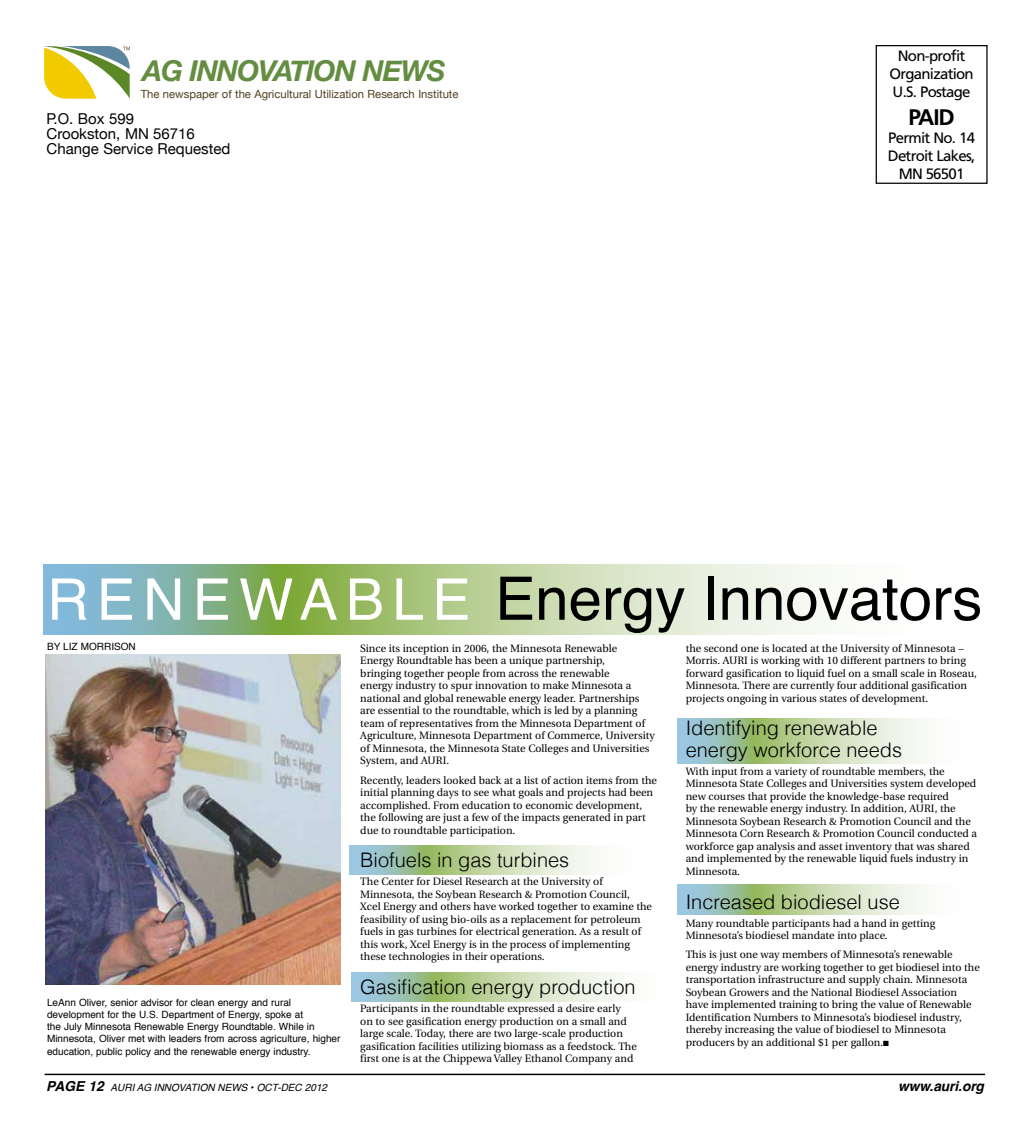
<style>
.page{position:relative;width:1030px;height:1137px;background:#fff}
.page>*{position:absolute;margin:0;border:0;box-sizing:border-box;transform-origin:0 0}
.t1{font:60px "Helvetica";color:#000}
.t2{font:57.5px "Helvetica";letter-spacing:.14em;color:#fff}
.t3{font:italic 700 28.75px "Helvetica Neue";letter-spacing:-.04em;color:#648d41}
.t4{font:700 22.5px "Frutiger";color:#000}
.t5{font:300 20px/21.2px "Helvetica";color:#000}
.t6{font:15px/18.1px "Frutiger";letter-spacing:-.05em;color:#000;text-align:center}
.t7{font:15px/15px "Helvetica Neue";color:#000}
.t8{font:italic 700 13.75px "Helvetica";letter-spacing:-.005em;color:#000}
.t9{font:11.25px "Helvetica Neue";color:#534021}
.t10{font:10.62px/12.5px "Utopia";color:#000}
.t11{font:10px/12px "Helvetica";color:#000}
.t12{font:italic 10px "Helvetica";color:#000}
.s1{font-size:57.5px;color:#fff}
.s2{font-weight:700;font-size:13.75px}
</style>
<div class="page">
<svg style="left:43px;top:564px;width:784px;height:70px;background:#b0cca7"></svg>
<svg style="left:349px;top:845px;width:248px;height:29px;background:#bed5b7"></svg>
<svg style="left:351px;top:972px;width:270px;height:28px;background:#bed5b7"></svg>
<svg style="left:677px;top:718px;width:247px;height:45px;background:#bed5b7"></svg>
<svg style="left:677px;top:884px;width:247px;height:30px;background:#bed5b7"></svg>
<div style="left:876px;top:45px;width:111px;height:139px;border:1px solid #000"></div>
<hr style="left:45px;top:1073px;width:940px;height:1px;background:#000">
<svg style="left:44px;top:46px;width:86px;height:53px"></svg>
<img style="left:45px;top:654px;width:295px;height:330px">
<h3 class="t3" style="left:142px;top:53px;width:304px">AG INNOVATION NEWS</h3>
<p class="t9" style="left:141px;top:87px;width:319px">The newspaper of the Agricultural Utilization Research Institute</p>
<h3 class="t7" style="left:47px;top:111px;width:185px">P.O. Box 599<br>Crookston, MN 56716<br>Change Service Requested</h3>
<h3 class="t6" style="left:889px;top:47px;width:86px">Non-profit<br>Organization<br>U.S. Postage</h3>
<h3 class="t4" style="left:908px;top:103px;width:48px">PAID</h3>
<h3 class="t6" style="left:888px;top:128px;width:89px">Permit No. 14<br>Detroit Lakes,<br>MN 56501</h3>
<h2 class="t2" style="left:47px;top:560px;width:295px">RENEWABL</h2>
<h1 class="t1" style="left:432px;top:558px;width:551px"><span class="s1">E</span> Energy I nnovators</h1>
<p class="t11" style="left:47px;top:640px;width:22px">by LIZ</p>
<p class="t11" style="left:81px;top:640px;width:56px">Morrison</p>
<p class="t11" style="left:47px;top:997px;width:295px">LeAnn Oliver, senior advisor for clean energy and rural development for the U.S. Department of Energy, spoke at<br>the July Minnesota Renewable Energy Roundtable. While in Minnesota, Oliver met with leaders from across agriculture, higher education, public policy and the renewable energy industry.</p>
<p class="t10" style="left:360px;top:642px;width:296px">Since its inception in 2006, the Minnesota Renewable<br>Energy Roundtable has been a unique partnership,<br>bringing together people from across the renewable<br>energy industry to spur innovation to make Minnesota a national and global renewable energy leader. Partnerships are essential to the roundtable, which is led by a planning team of representatives from the Minnesota Department of Agriculture, Minnesota Department of Commerce, University of Minnesota, the Minnesota State Colleges and Universities System, and AURI.</p>
<p class="t10" style="left:360px;top:773px;width:298px">Recently, leaders looked back at a list of action items from the initial planning days to see what goals and projects had been accomplished. From education to economic development, the following are just a few of the impacts generated in part due to roundtable participation.</p>
<h3 class="t5" style="left:360px;top:849px;width:210px">Biofuels in gas turbines</h3>
<p class="t10" style="left:360px;top:875px;width:293px">The Center for Diesel Research at the University of Minnesota, the Soybean Research &amp; Promotion Council, Xcel Energy and others have worked together to examine the feasibility of using bio-oils as a replacement for petroleum fuels in gas turbines for electrical generation. As a result of this work, Xcel Energy is in the process of implementing these technologies in their operations.</p>
<h3 class="t5" style="left:360px;top:976px;width:277px">Gasification energy production</h3>
<p class="t10" style="left:360px;top:1002px;width:278px">Participants in the roundtable expressed a desire early<br>on to see gasification energy production on a small and large scale. Today, there are two large-scale production gasification facilities utilizing biomass as a feedstock. The first one is at the Chippewa Valley Ethanol Company and</p>
<p class="t10" style="left:686px;top:642px;width:293px">the second one is located at the University of Minnesota – Morris. AURI is working with 10 different partners to bring forward gasification to liquid fuel on a small scale in Roseau, Minnesota. There are currently four additional gasification projects ongoing in various states of development.</p>
<h3 class="t5" style="left:686px;top:717px;width:218px">Identifying renewable energy workforce needs</h3>
<p class="t10" style="left:686px;top:765px;width:293px">With input from a variety of roundtable members, the Minnesota State Colleges and Universities system developed new courses that provide the knowledge-base required<br>by the renewable energy industry. In addition, AURI, the Minnesota Soybean Research &amp; Promotion Council and the Minnesota Corn Research &amp; Promotion Council conducted a workforce gap analysis and asset inventory that was shared and implemented by the renewable liquid fuels industry in Minnesota.</p>
<h3 class="t5" style="left:686px;top:890px;width:216px">Increased biodiesel use</h3>
<p class="t10" style="left:686px;top:916px;width:251px">Many roundtable participants had a hand in getting<br>Minnesota’s biodiesel mandate into place.</p>
<p class="t10" style="left:686px;top:948px;width:296px">This is just one way members of Minnesota’s renewable energy industry are working together to get biodiesel into the transportation infrastructure and supply chain. Minnesota Soybean Growers and the National Biodiesel Association have implemented training to bring the value of Renewable Identification Numbers to Minnesota’s biodiesel industry, thereby increasing the value of biodiesel to Minnesota producers by an additional $1 per gallon.■</p>
<p class="t12" style="left:46px;top:1079px;width:282px"><span class="s2">PAGE 12</span> AURI AG INNOVATION NEWS • OCT-DEC 2012</p>
<p class="t8" style="left:898px;top:1074px;width:87px">www.auri.org</p>
</div>
